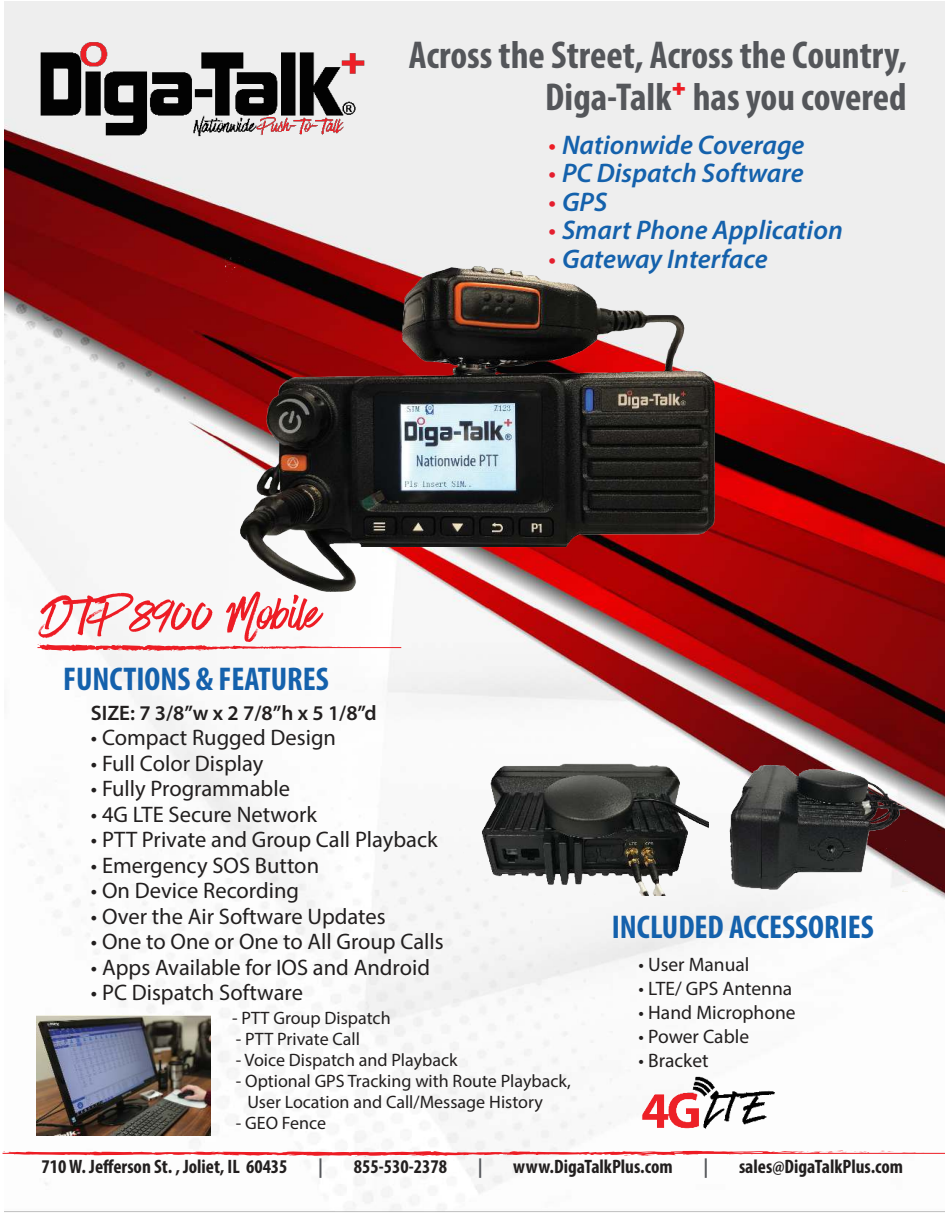
<style>
.page{position:relative;width:945px;height:1215px;background:#fff}
.page>*{position:absolute;margin:0;border:0;box-sizing:border-box;transform-origin:0 0}
.t1{font:54px "Have Heart One";color:#ed1c24}
.t2{font:700 condensed 39px/42px "Myriad Pro";color:#54565a;text-align:right}
.t3{font:700 condensed 33px "Myriad Pro";color:#1461ac}
.t4{font:italic 600 27px "Myriad Pro";color:#1461ac}
.t5{font:22.5px "Myriad Pro";color:#221f1f}
.t6{font:600 21px "Myriad Pro";color:#221f1f}
.t7{font:700 condensed 19.5px "Myriad Pro";color:#221f1f}
.t8{font:19.5px "Myriad Pro";color:#221f1f}
.t9{font:700 condensed 19.5px "Myriad Pro";color:#54565a}
.t10{font:18px/21px "Myriad Pro";color:#221f1f}
.s1{font-weight:400;font-style:normal;color:#ed1c24}
.s2{font-weight:400;font-style:normal;color:#e41e2e}
</style>
<div class="page">
<img style="left:4px;top:2px;width:941px;height:1210px">
<img style="left:37px;top:38px;width:327px;height:103px">
<img style="left:639px;top:1074px;width:139px;height:62px">
<svg style="left:38px;top:644px;width:351px;height:8px"></svg>
<img style="left:37px;top:1016px;width:174px;height:120px">
<img style="left:225px;top:258px;width:495px;height:344px">
<img style="left:463px;top:753px;width:245px;height:143px">
<img style="left:728px;top:757px;width:180px;height:134px">
<svg style="left:901px;top:1152px;width:23px;height:2px"></svg>
<svg style="left:878px;top:1151px;width:17px;height:2px"></svg>
<svg style="left:3px;top:1150px;width:868px;height:7px"></svg>
<h2 class="t2" style="left:409px;top:37px;width:500px">Across the Street, Across the Country,<br>Diga-Talk<sup>+</sup> has you covered</h2>
<p class="t4" style="left:549px;top:134px;width:257px"><span class="s1">•</span> Nationwide Coverage</p>
<p class="t4" style="left:549px;top:163px;width:256px"><span class="s2">•</span> PC Dispatch Software</p>
<p class="t4" style="left:549px;top:191px;width:60px"><span class="s2">•</span> GPS</p>
<p class="t4" style="left:549px;top:220px;width:296px"><span class="s2">•</span> Smart Phone Application</p>
<p class="t4" style="left:549px;top:248px;width:221px"><span class="s2">•</span> Gateway Interface</p>
<h1 class="t1" style="left:40px;top:592px;width:280px">DTP 8900 Mobile</h1>
<h3 class="t3" style="left:63px;top:665px;width:267px">FUNCTIONS &amp; FEATURES</h3>
<p class="t6" style="left:91px;top:700px;width:287px">SIZE: 7 3/8”w x 2 7/8”h x 5 1/8”d</p>
<p class="t5" style="left:91px;top:729px;width:247px">• Compact Rugged Design</p>
<p class="t5" style="left:91px;top:755px;width:174px">• Full Color Display</p>
<p class="t5" style="left:91px;top:780px;width:201px">• Fully Programmable</p>
<p class="t5" style="left:91px;top:806px;width:228px">• 4G LTE Secure Network</p>
<p class="t5" style="left:91px;top:831px;width:348px">• PTT Private and Group Call Playback</p>
<p class="t5" style="left:91px;top:856px;width:230px">• Emergency SOS Button</p>
<p class="t5" style="left:91px;top:882px;width:210px">• On Device Recording</p>
<p class="t5" style="left:91px;top:907px;width:296px">• Over the Air Software Updates</p>
<p class="t5" style="left:91px;top:933px;width:354px">• One to One or One to All Group Calls</p>
<p class="t5" style="left:91px;top:958px;width:341px">• Apps Available for IOS and Android</p>
<p class="t5" style="left:91px;top:984px;width:214px">• PC Dispatch Software</p>
<p class="t10" style="left:232px;top:1009px;width:160px">- PTT Group Dispatch</p>
<p class="t10" style="left:236px;top:1030px;width:126px">- PTT Private Call</p>
<p class="t10" style="left:236px;top:1051px;width:223px">- Voice Dispatch and Playback</p>
<p class="t10" style="left:247px;top:1072px;width:325px;text-indent:-11px">- Optional GPS Tracking with Route Playback,<br>User Location and Call/Message History</p>
<p class="t10" style="left:236px;top:1114px;width:92px">- GEO Fence</p>
<h3 class="t3" style="left:612px;top:914px;width:264px">INCLUDED ACCESSORIES</h3>
<p class="t8" style="left:639px;top:957px;width:112px">• User Manual</p>
<p class="t8" style="left:639px;top:981px;width:155px">• LTE/ GPS Antenna</p>
<p class="t8" style="left:639px;top:1005px;width:159px">• Hand Microphone</p>
<p class="t8" style="left:639px;top:1029px;width:112px">• Power Cable</p>
<p class="t8" style="left:639px;top:1053px;width:71px">• Bracket</p>
<p class="t7" style="left:41px;top:1158px;width:248px">710 W. Jefferson St. , Joliet, IL 60435</p>
<p class="t9" style="left:319px;top:1158px;width:6px">|</p>
<p class="t7" style="left:354px;top:1158px;width:95px">855-530-2378</p>
<p class="t9" style="left:478px;top:1158px;width:6px">|</p>
<p class="t7" style="left:513px;top:1158px;width:161px">www.DigaTalkPlus.com</p>
<p class="t9" style="left:704px;top:1158px;width:6px">|</p>
<p class="t7" style="left:739px;top:1158px;width:166px">sales@DigaTalkPlus.com</p>
</div>
